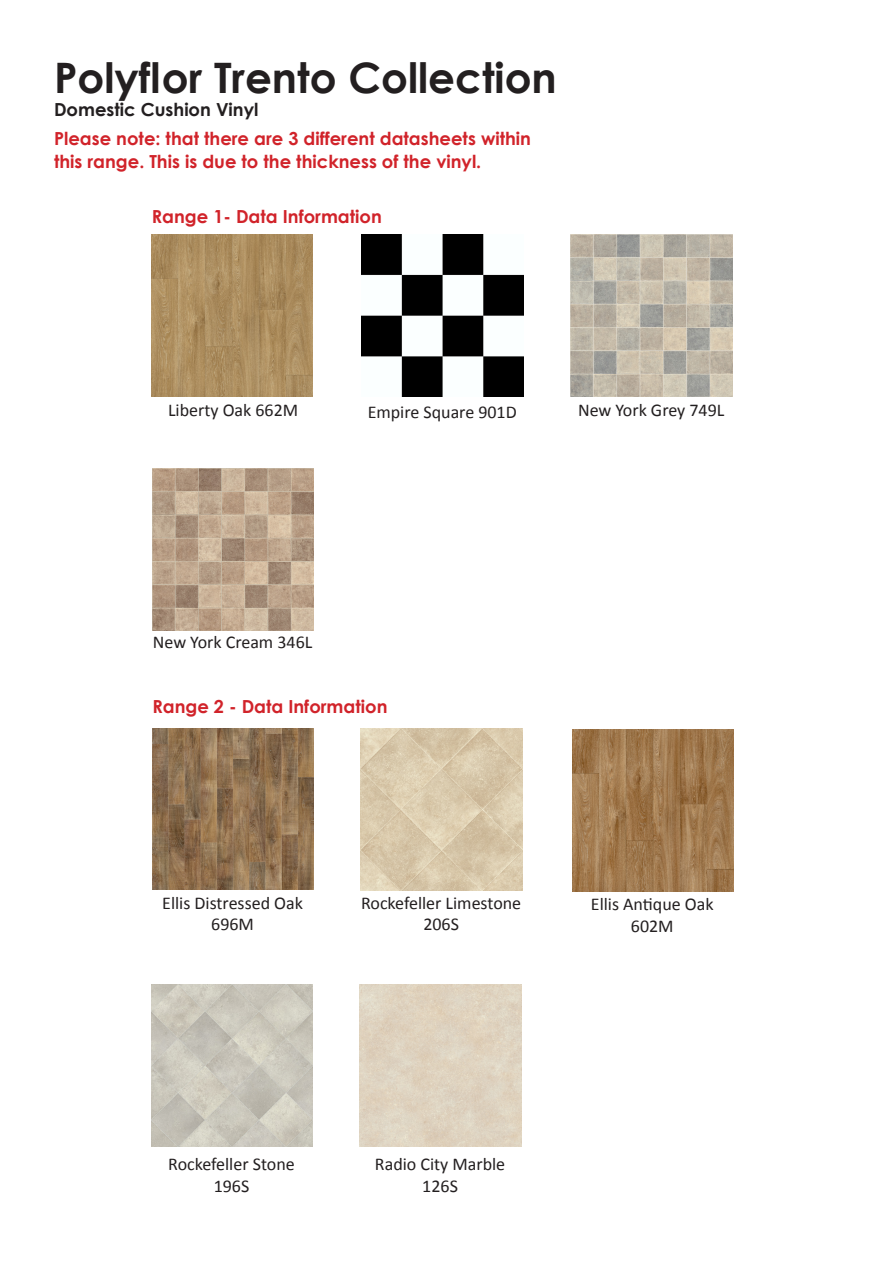
<style>
.page{position:relative;width:893px;height:1263px;background:#fff}
.page>*{position:absolute;margin:0;border:0;box-sizing:border-box;transform-origin:0 0}
.t1{font:700 42px "Century Gothic";color:#231f20}
.t2{font:18px/21.6px "Calibri";color:#231f20;text-align:center}
.t3{font:700 18px/22.5px "Century Gothic";color:#d1232a}
.t4{font:700 18px "Century Gothic";color:#231f20}
</style>
<div class="page">
<img style="left:362px;top:235px;width:161px;height:161px">
<img style="left:571px;top:235px;width:162px;height:161px">
<img style="left:572px;top:729px;width:162px;height:162px">
<img style="left:361px;top:729px;width:161px;height:161px">
<img style="left:151px;top:235px;width:162px;height:161px">
<img style="left:152px;top:728px;width:162px;height:162px">
<img style="left:151px;top:985px;width:162px;height:161px">
<img style="left:360px;top:985px;width:161px;height:161px">
<img style="left:152px;top:468px;width:162px;height:162px">
<p class="t1" style="left:54px;top:46px;width:504px">Polyflor Trento Collection</p>
<p class="t4" style="left:54px;top:95px;width:206px">Domestic Cushion Vinyl</p>
<p class="t3" style="left:54px;top:127px;width:478px">Please note: that there are 3 different datasheets within this range. This is due to the thickness of the vinyl.</p>
<p class="t3" style="left:152px;top:204px;width:232px">Range 1- Data Information</p>
<p class="t2" style="left:168px;top:399px;width:132px">Liberty Oak 662M</p>
<p class="t2" style="left:368px;top:401px;width:151px">Empire Square 901D</p>
<p class="t2" style="left:578px;top:399px;width:148px">New York Grey 749L</p>
<p class="t2" style="left:153px;top:631px;width:161px">New York Cream 346L</p>
<p class="t3" style="left:152px;top:694px;width:237px">Range 2 - Data Information</p>
<p class="t2" style="left:162px;top:892px;width:142px">Ellis Distressed Oak<br>696M</p>
<p class="t2" style="left:361px;top:892px;width:162px">Rockefeller Limestone<br>206S</p>
<p class="t2" style="left:591px;top:893px;width:124px">Ellis Antique Oak<br>602M</p>
<p class="t2" style="left:168px;top:1153px;width:128px">Rockefeller Stone<br>196S</p>
<p class="t2" style="left:375px;top:1153px;width:132px">Radio City Marble<br>126S</p>
</div>
